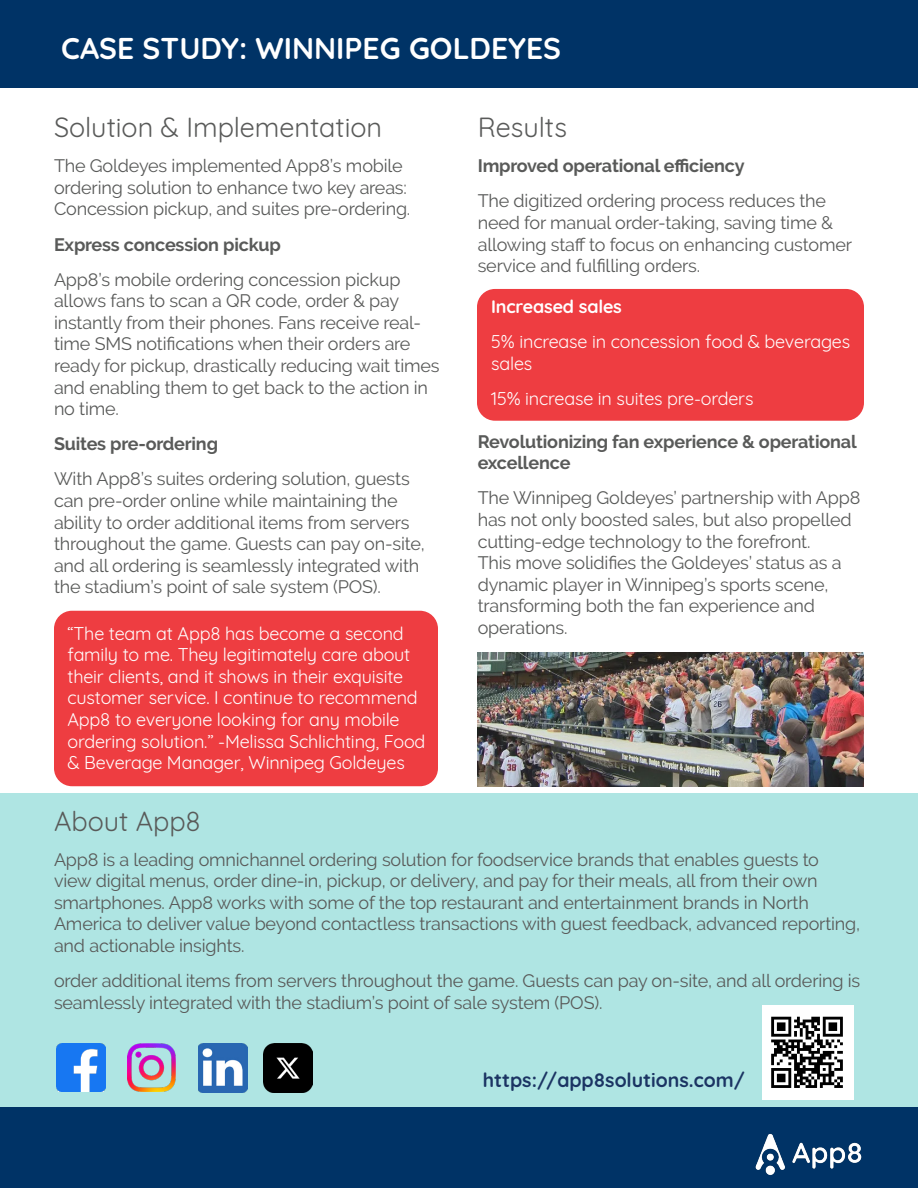
<style>
.page{position:relative;width:918px;height:1188px;background:#fff}
.page>*{position:absolute;margin:0;border:0;box-sizing:border-box;transform-origin:0 0}
.Section_Title{font:700 30px "Quicksand";color:#fff}
.Main_Body{font:27px "Quicksand";color:#595a59}
.Titles_Bold{font:700 19.5px "Quicksand";color:#1b3463}
.Main_Body-2{font:18px/21.6px "Raleway";letter-spacing:-.01em;color:#595a59}
.Main_Body-3{font:18px/21.6px "Quicksand";letter-spacing:-.01em;color:#fff}
.Main_Body-4{font:700 18px/21.6px "Raleway";letter-spacing:-.01em;color:#595a59}
.Main_Body-5{font:700 18px "Quicksand";letter-spacing:-.01em;color:#fff}
</style>
<div class="page">
<div style="left:477px;top:289px;width:387px;height:132px;background:#ee3d41;border-radius:18px"></div>
<div style="left:0;top:1107px;width:918px;height:81px;background:#036"></div>
<img style="left:755px;top:1133px;width:107px;height:42px">
<div style="left:0;top:0;width:918px;height:88px;background:#036"></div>
<div style="left:0;top:794px;width:918px;height:313px;background:#afe5e3"></div>
<div style="left:54px;top:611px;width:384px;height:175px;background:#ee3d41;border-radius:18px"></div>
<img style="left:478px;top:652px;width:386px;height:134px">
<img style="left:762px;top:1006px;width:92px;height:93px">
<img style="left:57px;top:1044px;width:48px;height:48px">
<img style="left:128px;top:1044px;width:48px;height:48px">
<img style="left:198px;top:1044px;width:49px;height:49px">
<img style="left:264px;top:1044px;width:49px;height:49px">
<p class="Section_Title" style="left:61px;top:23px;width:501px">CASE STUDY: WINNIPEG GOLDEYES</p>
<p class="Main_Body" style="left:54px;top:107px;width:330px">Solution &amp; Implementation</p>
<p class="Main_Body-2" style="left:54px;top:155px;width:358px">The Goldeyes implemented App8’s mobile ordering solution to enhance two key areas:<br>Concession pickup, and suites pre-ordering.</p>
<p class="Main_Body-4" style="left:54px;top:234px;width:228px">Express concession pickup</p>
<p class="Main_Body-2" style="left:54px;top:268px;width:387px">App8’s mobile ordering concession pickup allows fans to scan a QR code, order &amp; pay instantly from their phones. Fans receive real&shy;time SMS notifications when their orders are ready for pickup, drastically reducing wait times and enabling them to get back to the action in no time.</p>
<p class="Main_Body-4" style="left:54px;top:433px;width:166px">Suites pre-ordering</p>
<p class="Main_Body-2" style="left:54px;top:468px;width:372px">With App8’s suites ordering solution, guests can pre-order online while maintaining the ability to order additional items from servers throughout the game. Guests can pay on-site, and all ordering is seamlessly integrated with the stadium’s point of sale system (POS).</p>
<p class="Main_Body-3" style="left:68px;top:621px;width:360px">“The team at App8 has become a second family to me. They legitimately care about their clients, and it shows in their exquisite customer service. I continue to recommend App8 to everyone looking for any mobile ordering solution.” -Melissa Schlichting, Food &amp; Beverage Manager, Winnipeg Goldeyes</p>
<p class="Main_Body" style="left:478px;top:107px;width:91px">Results</p>
<p class="Main_Body-4" style="left:478px;top:155px;width:268px">Improved operational efficiency</p>
<p class="Main_Body-2" style="left:478px;top:190px;width:376px">The digitized ordering process reduces the need for manual order-taking, saving time &amp; allowing staff to focus on enhancing customer service and fulfilling orders.</p>
<p class="Main_Body-5" style="left:491px;top:292px;width:132px">Increased sales</p>
<p class="Main_Body-3" style="left:491px;top:329px;width:360px">5% increase in concession food &amp; beverages sales</p>
<p class="Main_Body-3" style="left:491px;top:386px;width:264px">15% increase in suites pre-orders</p>
<p class="Main_Body-4" style="left:478px;top:431px;width:380px">Revolutionizing fan experience &amp; operational excellence</p>
<p class="Main_Body-2" style="left:478px;top:487px;width:384px">The Winnipeg Goldeyes’ partnership with App8 has not only boosted sales, but also propelled cutting-edge technology to the forefront.<br>This move solidifies the Goldeyes’ status as a dynamic player in Winnipeg’s sports scene, transforming both the fan experience and operations.</p>
<p class="Main_Body" style="left:54px;top:800px;width:148px">About App8</p>
<p class="Main_Body-2" style="left:54px;top:848px;width:808px">App8 is a leading omnichannel ordering solution for foodservice brands that enables guests to view digital menus, order dine-in, pickup, or delivery, and pay for their meals, all from their own smartphones. App8 works with some of the top restaurant and entertainment brands in North America to deliver value beyond contactless transactions with guest feedback, advanced reporting, and actionable insights.</p>
<p class="Main_Body-2" style="left:54px;top:970px;width:808px">order additional items from servers throughout the game. Guests can pay on-site, and all ordering is seamlessly integrated with the stadium’s point of sale system (POS).</p>
<p class="Titles_Bold" style="left:483px;top:1064px;width:264px">https://app8solutions.com/</p>
</div>
